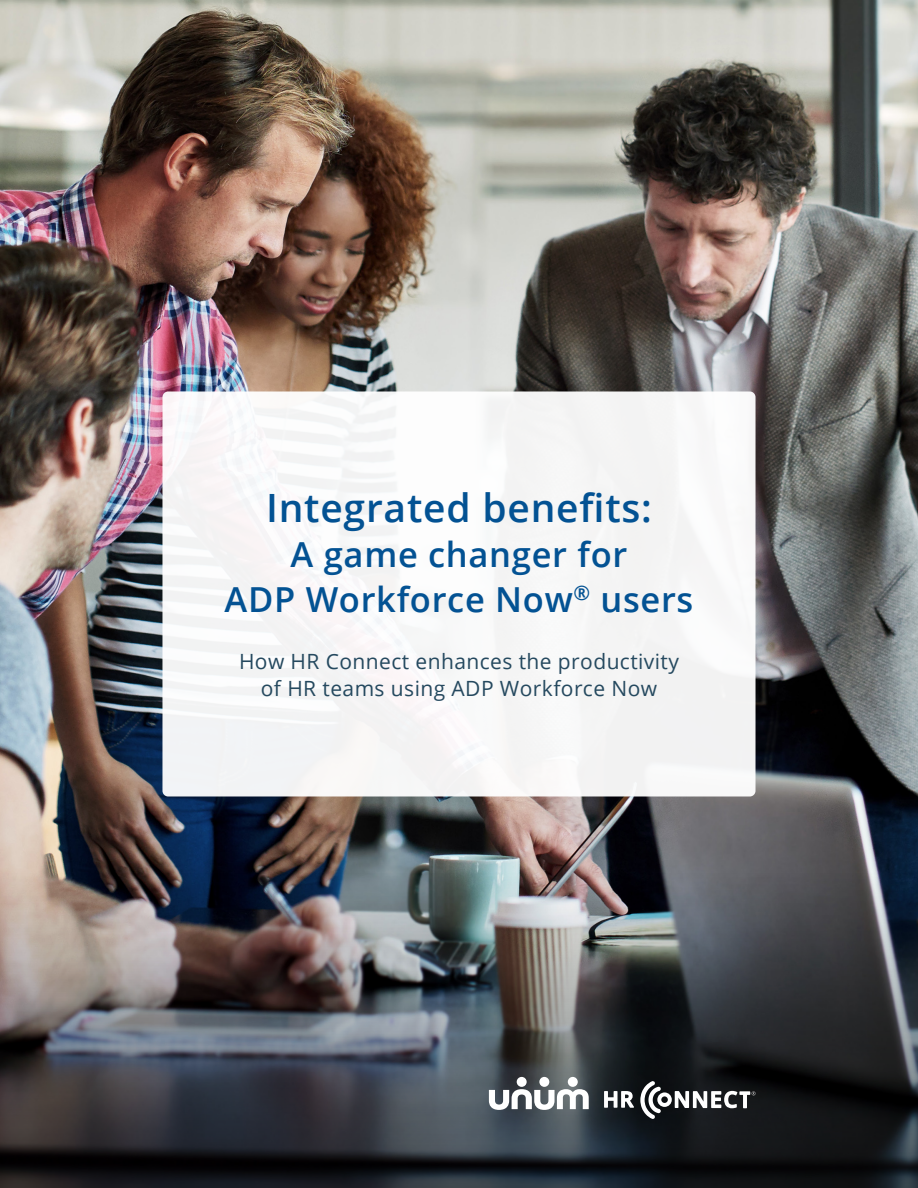
<style>
.page{position:relative;width:918px;height:1188px;background:#fff}
.page>*{position:absolute;margin:0;border:0;box-sizing:border-box;transform-origin:0 0}
.t1{font:600 39px "Open Sans";letter-spacing:.02em;color:#035293}
.t2{font:600 34.5px/45px "Open Sans";letter-spacing:.02em;color:#035293;text-align:center}
.t3{font:21px/27px "Open Sans";letter-spacing:.02em;color:#25495f;text-align:center}
</style>
<div class="page">
<img style="left:0;top:0;width:918px;height:783px">
<img style="left:0;top:783px;width:918px;height:405px">
<svg style="left:0;top:783px;width:123px;height:42px;background:#7f716a"></svg>
<svg style="left:144px;top:799px;width:41px;height:23px"></svg>
<svg style="left:194px;top:796px;width:91px;height:41px;background:#0f1d36"></svg>
<svg style="left:291px;top:799px;width:61px;height:23px"></svg>
<div style="left:162px;top:392px;width:594px;height:404px;background:#f6f6f6;border-radius:6px"></div>
<svg style="left:489px;top:1077px;width:100px;height:33px"></svg>
<svg style="left:604px;top:1091px;width:30px;height:17px"></svg>
<svg style="left:640px;top:1081px;width:116px;height:38px"></svg>
<p class="t1" style="left:266px;top:481px;width:387px">Integrated benefits:</p>
<p class="t2" style="left:225px;top:531px;width:470px">A game changer for<br>ADP Workforce Now<sup>®</sup> users</p>
<p class="t3" style="left:239px;top:647px;width:442px">How HR Connect enhances the productivity of HR teams using ADP Workforce Now</p>
</div>
